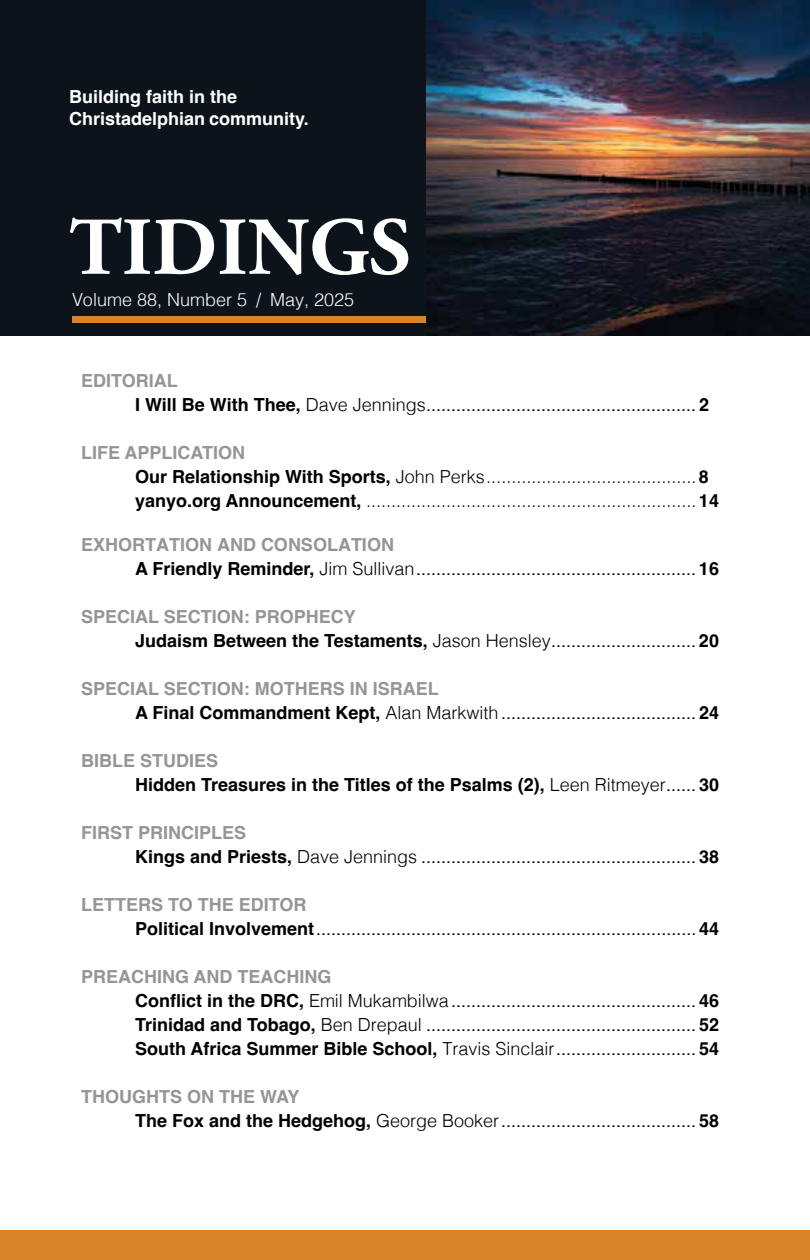
<style>
.page{position:relative;width:810px;height:1260px;background:#fff}
.page>*{position:absolute;margin:0;border:0;box-sizing:border-box;transform-origin:0 0}
.t1{font:700 82px "Adobe Garamond Pro";color:#fff}
.t2{font:18px/24px "Helvetica";color:#000}
.t3{font:300 18px/24px "Helvetica";color:#000}
.t4{font:700 18px/24px "Helvetica";color:#000}
.t5{font:700 18px/21.6px "Helvetica";color:#fff}
.t6{font:300 18px "Helvetica";color:#fff}
.s1{font-weight:700;color:#939598}
.s2{font-weight:700}
.s3{font-weight:300}
.s4{color:#939598}
.s5{font-weight:400}
</style>
<div class="page">
<div style="left:0;top:0;width:426px;height:336px;background:#0d131a"></div>
<div style="left:0;top:1230px;width:810px;height:30px;background:#d8852a"></div>
<div style="left:72px;top:316px;width:504px;height:6px;background:#d8852a"></div>
<img style="left:426px;top:0;width:384px;height:336px">
<p class="t5" style="left:69px;top:88px;width:241px">Building faith in the<br>Christadelphian community.</p>
<h1 class="t1" style="left:69px;top:200px;width:343px">TIDINGS</h1>
<p class="t6" style="left:72px;top:284px;width:284px">Volume 88, Number 5 / May, 2025</p>
<p class="t2" style="left:135px;top:369px;width:576px;text-indent:-54px"><span class="s1">EDITORIAL<br></span><span class="s2">I Will Be With Thee,</span> <span class="s3">Dave Jennings</span>...................................................... <span class="s2">2</span></p>
<p class="t3" style="left:135px;top:439px;width:586px;text-indent:-54px"><span class="s1">LIFE APPLICATION<br></span><span class="s2">Our Relationship With Sports,</span> John Perks.......................................... <span class="s2">8 yanyo.org Announcement,</span> .................................................................. <span class="s2">14</span></p>
<p class="t2" style="left:135px;top:533px;width:586px;text-indent:-54px"><span class="s1">EXHORTATION AND CONSOLATION<br></span><span class="s2">A Friendly Reminder,</span> <span class="s3">Jim Sullivan</span>........................................................ <span class="s2">16</span></p>
<p class="t4" style="left:135px;top:606px;width:586px;text-indent:-54px"><span class="s4">SPECIAL SECTION: PROPHECY<br></span>Judaism Between the Testaments, <span class="s3">Jason Hensley</span><span class="s5">.............................</span> 20</p>
<p class="t2" style="left:135px;top:677px;width:586px;text-indent:-54px"><span class="s1">SPECIAL SECTION: MOTHERS IN ISRAEL<br></span><span class="s2">A Final Commandment Kept,</span> <span class="s3">Alan Markwith</span> ....................................... <span class="s2">24</span></p>
<p class="t4" style="left:135px;top:750px;width:586px;text-indent:-54px"><span class="s4">BIBLE STUDIES<br></span>Hidden Treasures in the Titles of the Psalms (2), <span class="s3">Leen Ritmeyer</span><span class="s5">......</span> 30</p>
<p class="t2" style="left:135px;top:821px;width:586px;text-indent:-54px"><span class="s1">FIRST PRINCIPLES<br></span><span class="s2">Kings and Priests,</span> <span class="s3">Dave Jennings</span> ....................................................... <span class="s2">38</span></p>
<p class="t2" style="left:135px;top:893px;width:586px;text-indent:-54px"><span class="s1">LETTERS TO THE EDITOR<br></span><span class="s2">Political Involvement</span>............................................................................ <span class="s2">44</span></p>
<p class="t2" style="left:135px;top:965px;width:586px;text-indent:-54px"><span class="s1">PREACHING AND TEACHING<br></span><span class="s2">Conflict in the DRC,</span> <span class="s3">Emil Mukambilwa</span>................................................. <span class="s2">46<br>Trinidad and Tobago,</span> <span class="s3">Ben Drepaul</span> ...................................................... <span class="s2">52<br>South Africa Summer Bible School,</span> <span class="s3">Travis Sinclair</span>............................ <span class="s2">54</span></p>
<p class="t2" style="left:135px;top:1085px;width:586px;text-indent:-54px"><span class="s1">THOUGHTS ON THE WAY<br></span><span class="s2">The Fox and the Hedgehog,</span> <span class="s3">George Booker</span>....................................... <span class="s2">58</span></p>
</div>
